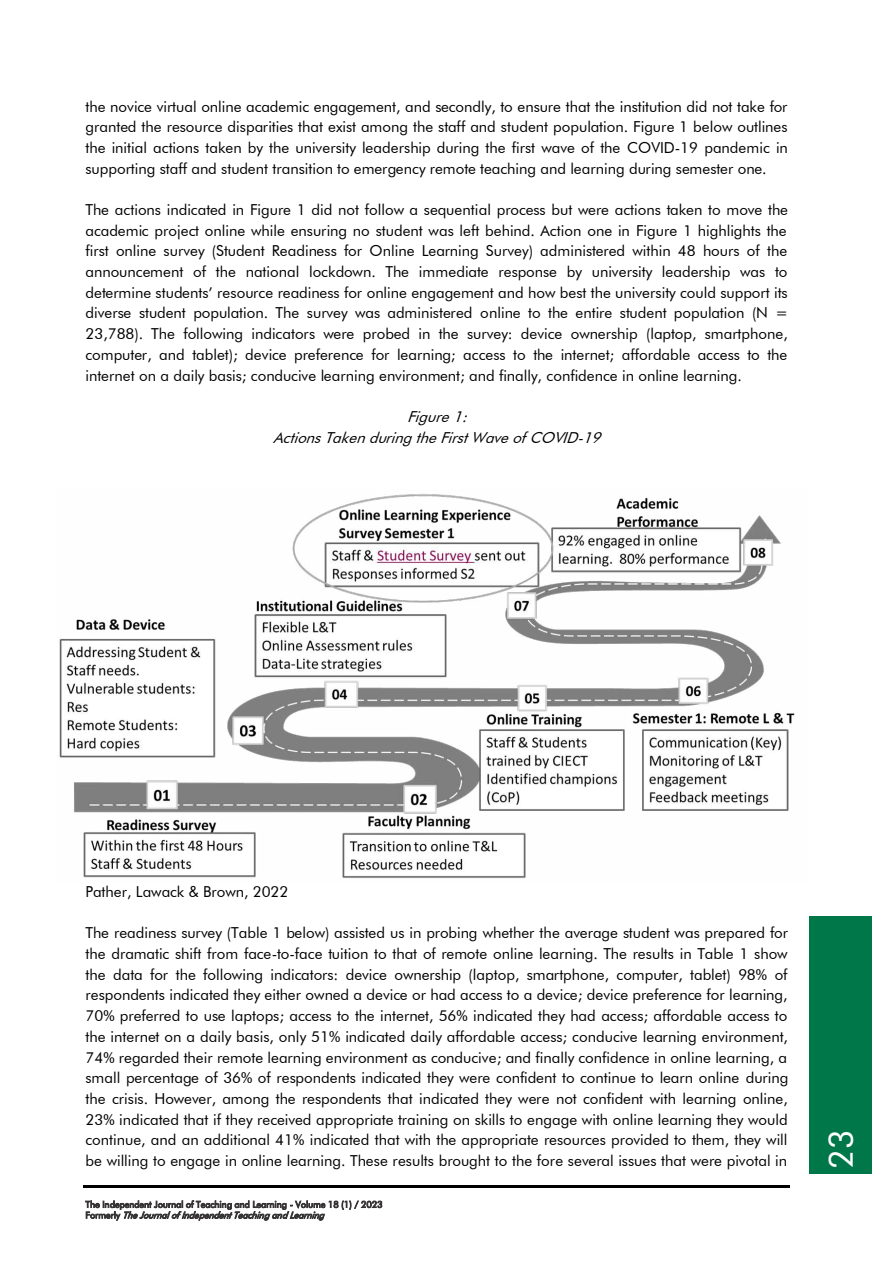
<style>
.page{position:relative;width:894px;height:1263px;background:#fff}
.page>*{position:absolute;margin:0;border:0;box-sizing:border-box;transform-origin:0 0}
.t1{font:33.15px "Futura BT";color:#fff}
.t2{font:15.15px/20.7px "Futura BT";color:#000;text-align:justify}
.t3{font:italic 15.15px/20.5px "Futura BT";color:#000;text-align:center}
.t4{font:9px/10.8px "Futura BT";color:#373435}
.s1{font-style:italic}
</style>
<div class="page">
<hr style="left:83px;top:1185px;width:706px;height:3px;background:#000">
<div style="left:809px;top:915px;width:62px;height:258px;background:#007749"></div>
<img style="left:59px;top:494px;width:736px;height:384px">
<p class="t2" style="left:85px;top:96px;width:703px">the novice virtual online academic engagement, and secondly, to ensure that the institution did not take for granted the resource disparities that exist among the staff and student population. Figure 1 below outlines the initial actions taken by the university leadership during the first wave of the COVID-19 pandemic in supporting staff and student transition to emergency remote teaching and learning during semester one.</p>
<p class="t2" style="left:85px;top:199px;width:703px">The actions indicated in Figure 1 did not follow a sequential process but were actions taken to move the academic project online while ensuring no student was left behind. Action one in Figure 1 highlights the first online survey (Student Readiness for Online Learning Survey) administered within 48 hours of the announcement of the national lockdown. The immediate response by university leadership was to determine students’ resource readiness for online engagement and how best the university could support its diverse student population. The survey was administered online to the entire student population (N = 23,788). The following indicators were probed in the survey: device ownership (laptop, smartphone, computer, and tablet); device preference for learning; access to the internet; affordable access to the internet on a daily basis; conducive learning environment; and finally, confidence in online learning.</p>
<p class="t3" style="left:273px;top:406px;width:334px">Figure1:<br>ActionsTakenduringtheFirstWaveofCOVID-19</p>
<p class="t2" style="left:85px;top:881px;width:204px">Pather, Lawack &amp; Brown, 2022</p>
<p class="t2" style="left:85px;top:922px;width:704px">The readiness survey (Table 1 below) assisted us in probing whether the average student was prepared for the dramatic shift from face-to-face tuition to that of remote online learning. The results in Table 1 show the data for the following indicators: device ownership (laptop, smartphone, computer, tablet) 98% of respondents indicated they either owned a device or had access to a device; device preference for learning, 70% preferred to use laptops; access to the internet, 56% indicated they had access; affordable access to the internet on a daily basis, only 51% indicated daily affordable access; conducive learning environment, 74% regarded their remote learning environment as conducive; and finally confidence in online learning, a small percentage of 36% of respondents indicated they were confident to continue to learn online during the crisis. However, among the respondents that indicated they were not confident with learning online, 23% indicated that if they received appropriate training on skills to engage with online learning they would continue, and an additional 41% indicated that with the appropriate resources provided to them, they will be willing to engage in online learning. These results brought to the fore several issues that were pivotal in</p>
<p class="t4" style="left:85px;top:1198px;width:298px">The Independent Journal of Teaching and Learning - Volume 18 (1) / 2023<br>F o r m e r l y <span class="s1">TheJournalofIndependentTeachingandLearning</span></p>
<h1 class="t1" style="left:820px;top:1168px;width:40px;rotate:-90deg">23</h1>
</div>
